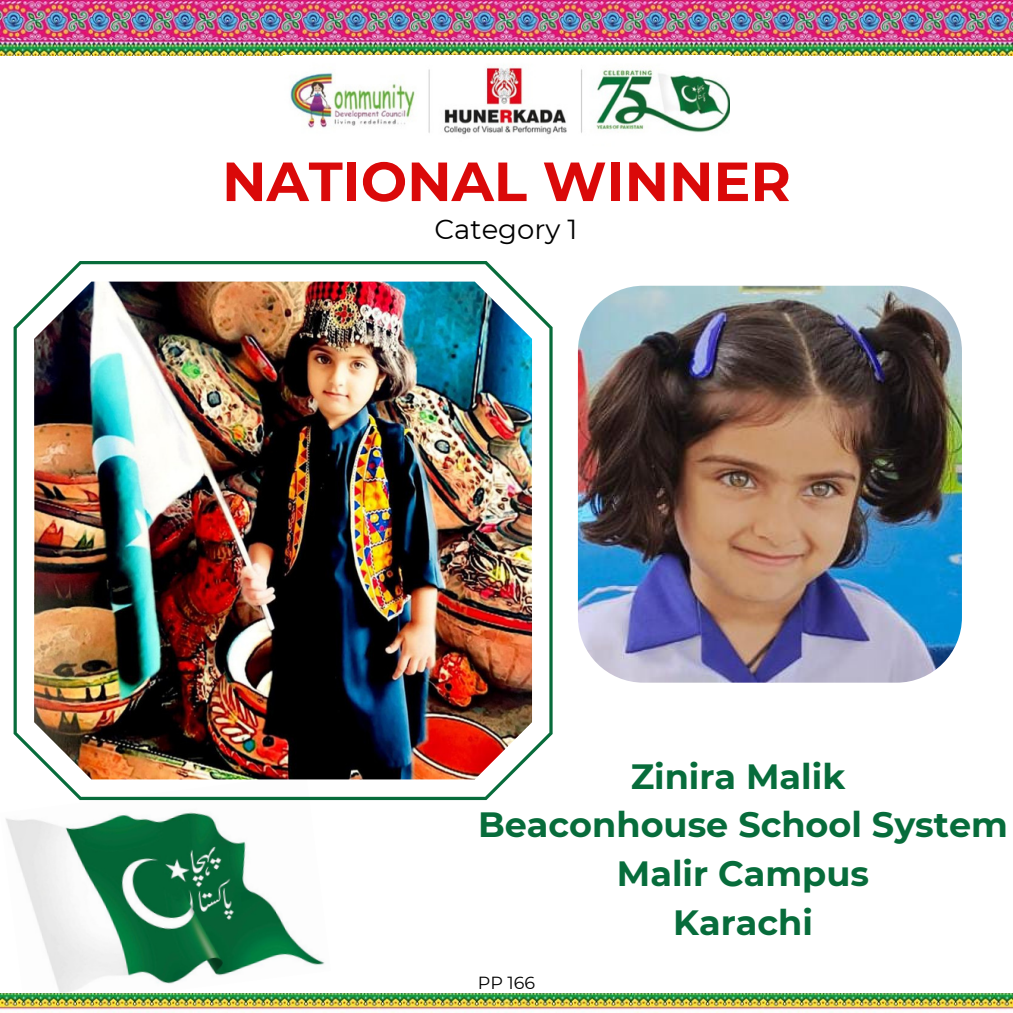
<style>
.page{position:relative;width:1013px;height:1013px;background:#fff}
.page>*{position:absolute;margin:0;border:0;box-sizing:border-box;transform-origin:0 0}
.t1{font:700 55px "Montserrat";color:#da0909}
.t2{font:700 35px/48.8px "Montserrat";color:#076c3b;text-align:center}
.t3{font:27.5px "Montserrat";color:#000}
.t4{font:17.5px "Montserrat";color:#000}
</style>
<div class="page">
<img style="left:0;top:0;width:1012px;height:55px">
<img style="left:290px;top:65px;width:439px;height:70px">
<img style="left:6px;top:800px;width:325px;height:193px">
<img style="left:0;top:993px;width:1012px;height:19px">
<img style="left:14px;top:261px;width:538px;height:539px">
<img style="left:578px;top:286px;width:383px;height:396px;border-radius:65px">
<h1 class="t1" style="left:222px;top:148px;width:570px">NATIONAL WINNER</h1>
<p class="t3" style="left:434px;top:212px;width:144px">Category 1</p>
<p class="t2" style="left:478px;top:751px;width:531px">Zinira Malik<br>Beaconhouse School System<br>Malir Campus<br>Karachi</p>
<p class="t4" style="left:478px;top:971px;width:59px">PP 166</p>
</div>
